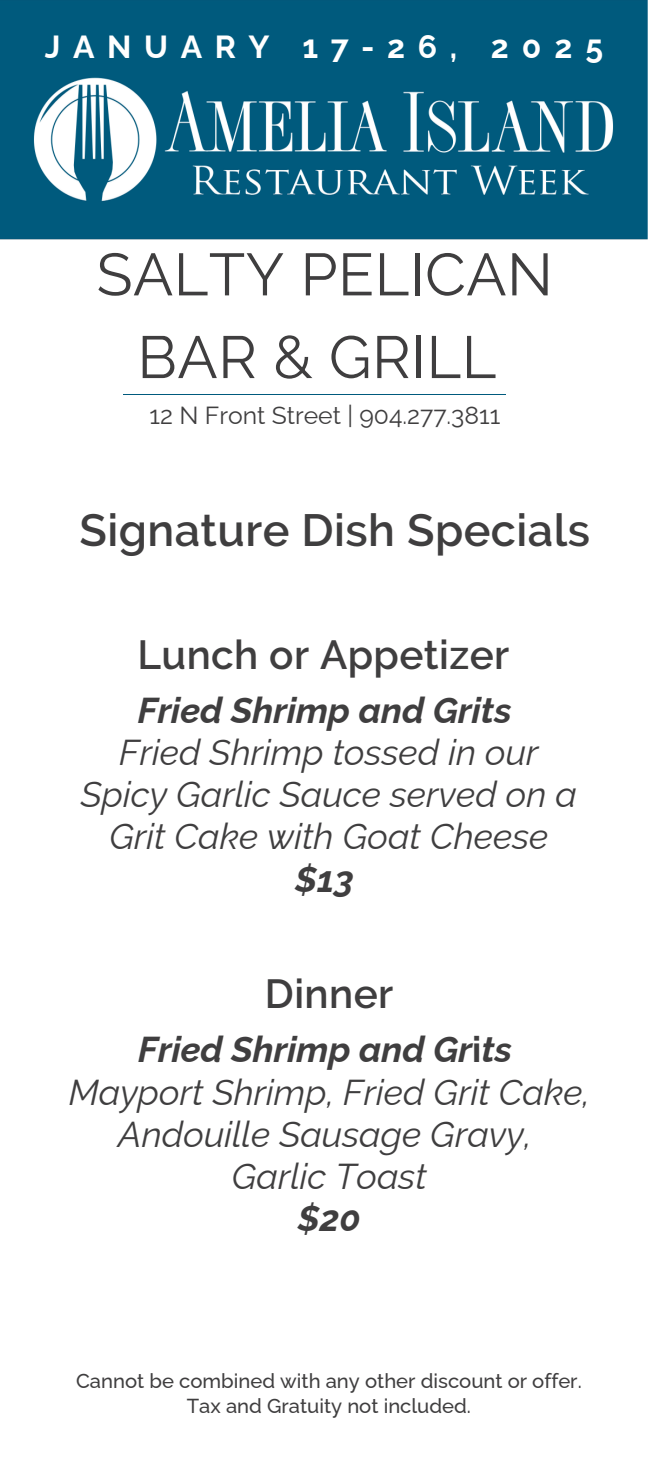
<style>
.page{position:relative;width:648px;height:1458px;background:#fff}
.page>*{position:absolute;margin:0;border:0;box-sizing:border-box;transform-origin:0 0}
.t1{font:59.4px/82.8px "Raleway";letter-spacing:.01em;color:#3f3e3f;text-align:center}
.t2{font:600 45px "Raleway";letter-spacing:.01em;color:#3f3e3f}
.t3{font:600 40.5px "Raleway";letter-spacing:.01em;color:#3f3e3f}
.t4{font:italic 36px/42.3px "Raleway";color:#3f3e3f;text-align:center}
.t5{font:700 31.95px "Raleway";letter-spacing:.395em;color:#fff}
.t6{font:24.75px "Raleway";color:#3f3e3f}
.t7{font:500 20.25px/25.2px "Raleway";color:#3f3e3f;text-align:center}
.s1{font-weight:700}
.s2{font-weight:700;font-style:normal}
</style>
<div class="page">
<img style="left:0;top:0;width:648px;height:240px">
<hr style="left:123px;top:394px;width:383px;height:1px;background:#005a7d">
<h5 class="t5" style="left:45px;top:28px;width:414px">JANUARY 17-26,</h5>
<h1 class="t5" style="left:491px;top:28px;width:114px">2025</h1>
<p class="t1" style="left:96px;top:233px;width:458px">SALTY PELICAN<br>BAR &amp; GRILL</p>
<p class="t6" style="left:150px;top:400px;width:352px">12 N Front Street | 904.277.3811</p>
<h3 class="t2" style="left:79px;top:503px;width:512px">Signature Dish Specials</h3>
<h4 class="t3" style="left:138px;top:631px;width:373px">Lunch or Appetizer</h4>
<h4 class="t4" style="left:81px;top:689px;width:498px"><span class="s1">Fried Shrimp and Grits<br></span>Fried Shrimp tossed in our<br>Spicy Garlic Sauce served on a<br>Grit Cake with Goat Cheese <span class="s1">$13</span></h4>
<h3 class="t3" style="left:265px;top:970px;width:130px">Dinner</h3>
<h3 class="t4" style="left:69px;top:1029px;width:523px"><span class="s1">Fried Shrimp and Gr</span><span class="s2">i</span><span class="s1">ts<br></span>Mayport Shrimp, Fried Grit Cake,<br>Andouille Sausage Gravy,<br>Garlic Toast<br><span class="s1">$20</span></h3>
<h2 class="t7" style="left:76px;top:1368px;width:507px">Cannot be combined with any other discount or offer.<br>Tax and Gratuity not included.</h2>
</div>
